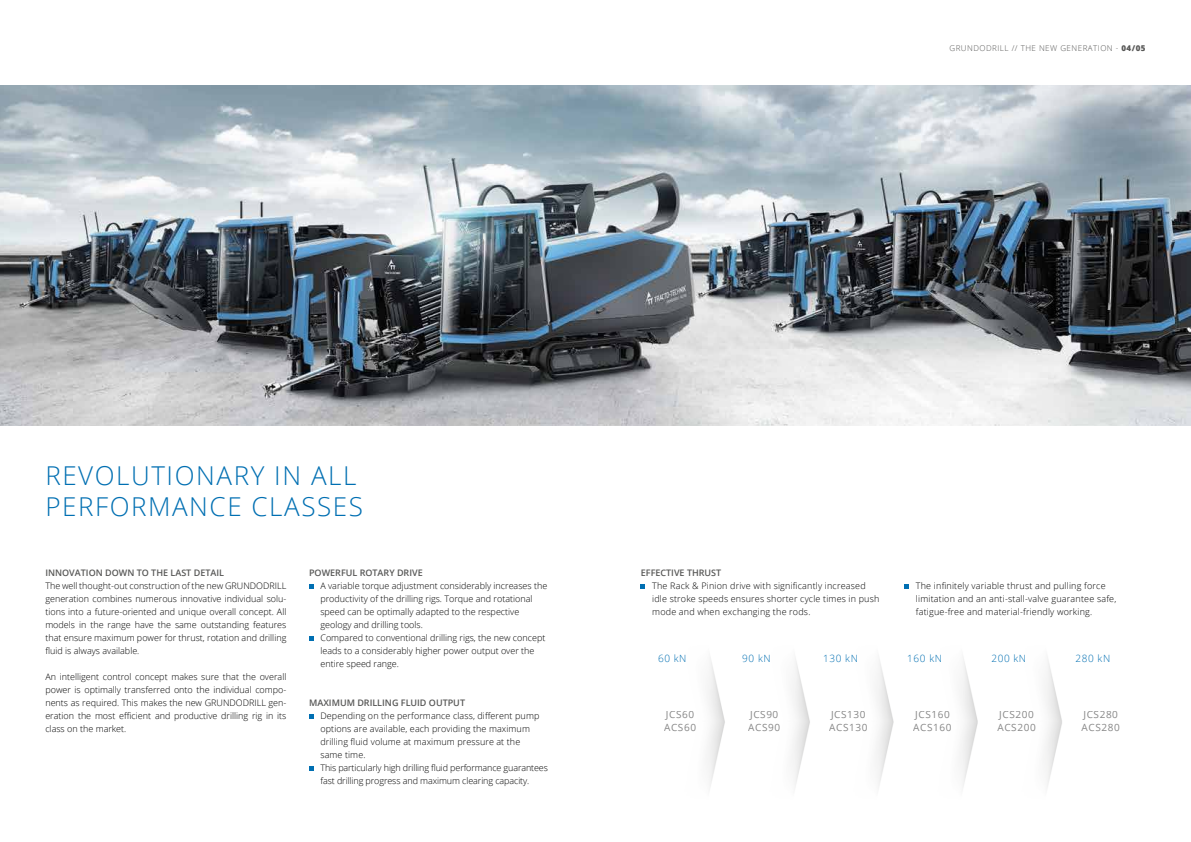
<style>
.page{position:relative;width:1191px;height:842px;background:#fff}
.page>*{position:absolute;margin:0;border:0;box-sizing:border-box;transform-origin:0 0}
.t1{font:300 26px/31.2px "Open Sans";letter-spacing:.06em;color:#006fb2}
.t2{font:10px/13px "Open Sans";letter-spacing:.06em;color:#878787}
.t3{font:300 10px "Open Sans";letter-spacing:.06em;color:#006fb2}
.t4{font:300 9px/13px "Open Sans";color:#000;text-align:justify}
.t5{font:300 9px/13px "Open Sans";letter-spacing:.02em;color:#000}
.t6{font:600 9px "Open Sans";color:#575756}
.t7{font:300 8px "Open Sans";letter-spacing:.06em;color:#575756}
.s1{font-weight:800}
</style>
<div class="page">
<img style="left:640px;top:584px;width:422px;height:203px">
<svg style="left:309px;top:584px;width:4px;height:4px"></svg>
<svg style="left:309px;top:636px;width:4px;height:4px"></svg>
<svg style="left:309px;top:714px;width:4px;height:4px"></svg>
<svg style="left:309px;top:766px;width:4px;height:4px"></svg>
<img style="left:0;top:85px;width:1191px;height:340px">
<svg style="left:641px;top:584px;width:4px;height:4px"></svg>
<svg style="left:904px;top:584px;width:5px;height:4px"></svg>
<p class="t7" style="left:949px;top:43px;width:198px">GRUNDODRILL // THE NEW GENERATION - <span class="s1">04/05</span></p>
<h1 class="t1" style="left:45px;top:459px;width:319px">REVOLUTIONARY IN ALL<br>PERFORMANCE CLASSES</h1>
<p class="t6" style="left:45px;top:567px;width:180px">INNOVATION DOWN TO THE LAST DETAIL</p>
<p class="t4" style="left:45px;top:579px;width:242px">The well thought-out construction of the new GRUNDODRILL generation combines numerous innovative individual solu&shy;tions into a future-oriented and unique overall concept. All models in the range have the same outstanding features that ensure maximum power for thrust, rotation and drilling fluid is always available.</p>
<p class="t4" style="left:45px;top:670px;width:242px">An intelligent control concept makes sure that the overall power is optimally transferred onto the individual compo&shy;nents as required. This makes the new GRUNDODRILL gen&shy;eration the most efficient and productive drilling rig in its class on the market.</p>
<p class="t6" style="left:309px;top:567px;width:115px">POWERFUL ROTARY DRIVE</p>
<p class="t4" style="left:320px;top:579px;width:228px;text-align:left">A variable torque adjustment considerably increases the productivity of the drilling rigs. Torque and rotational speed can be optimally adapted to the respective geology and drilling tools.<br>Compared to conventional drilling rigs, the new concept leads to a considerably higher power output over the entire speed range.</p>
<p class="t6" style="left:309px;top:697px;width:157px">MAXIMUM DRILLING FLUID OUTPUT</p>
<p class="t4" style="left:320px;top:709px;width:229px;text-align:left">Depending on the performance class, different pump options are available, each providing the maximum drilling fluid volume at maximum pressure at the<br>same time.<br>This particularly high drilling fluid performance guarantees fast drilling progress and maximum clearing capacity.</p>
<p class="t6" style="left:641px;top:567px;width:82px">EFFECTIVE THRUST</p>
<p class="t5" style="left:652px;top:579px;width:229px">The Rack &amp; Pinion drive with significantly increased idle stroke speeds ensures shorter cycle times in push mode and when exchanging the rods.</p>
<p class="t5" style="left:916px;top:579px;width:202px">The infinitely variable thrust and pulling force limitation and an anti-stall-valve guarantee safe, fatigue-free and material-friendly working.</p>
<p class="t3" style="left:658px;top:652px;width:30px">60 kN</p>
<p class="t3" style="left:742px;top:652px;width:30px">90 kN</p>
<p class="t3" style="left:823px;top:652px;width:36px">130 kN</p>
<p class="t3" style="left:907px;top:652px;width:36px">160 kN</p>
<p class="t3" style="left:991px;top:652px;width:36px">200 kN</p>
<p class="t3" style="left:1075px;top:652px;width:36px">280 kN</p>
<p class="t2" style="left:664px;top:708px;width:33px">JCS60<br>ACS60</p>
<p class="t2" style="left:748px;top:708px;width:33px">JCS90<br>ACS90</p>
<p class="t2" style="left:829px;top:708px;width:40px">JCS130<br>ACS130</p>
<p class="t2" style="left:913px;top:708px;width:40px">JCS160<br>ACS160</p>
<p class="t2" style="left:997px;top:708px;width:40px">JCS200<br>ACS200</p>
<p class="t2" style="left:1081px;top:708px;width:40px">JCS280<br>ACS280</p>
</div>
